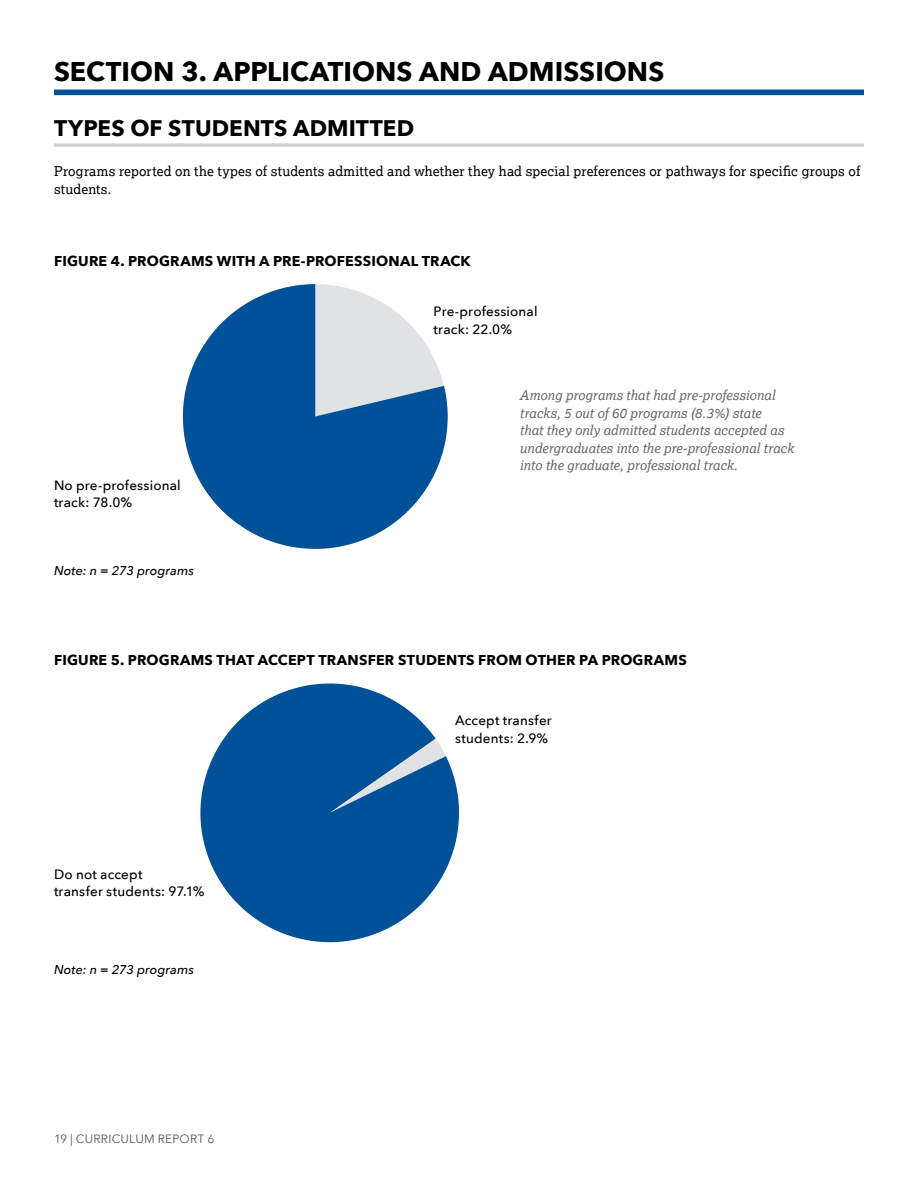
<style>
.page{position:relative;width:918px;height:1188px;background:#fff}
.page>*{position:absolute;margin:0;border:0;box-sizing:border-box;transform-origin:0 0}
.t1{font:700 27px "Avenir Next";color:#000}
.t2{font:700 22.5px "Avenir Next";letter-spacing:.005em;color:#000}
.t3{font:700 14.25px "Avenir Next";letter-spacing:.015em;color:#000}
.t4{font:italic 13.5px/17.4px "Lexia";letter-spacing:.005em;color:#61646a}
.t5{font:13.5px/17.4px "Lexia";letter-spacing:.01em;color:#000}
.t6{font:500 13.5px/17.4px "Avenir Next";letter-spacing:.015em;color:#000}
.t7{font:italic 500 12.75px "Avenir Next";letter-spacing:.005em;color:#000}
.t8{font:12px "Avenir Next";letter-spacing:.02em;color:#56565a}
</style>
<div class="page">
<div style="left:54px;top:90px;width:810px;height:5px;background:#015198"></div>
<svg style="left:54px;top:143px;width:810px;height:4px;background:#d6d7d5"></svg>
<svg style="left:183px;top:284px;width:265px;height:265px;fill:#015198"></svg>
<svg style="left:200px;top:684px;width:259px;height:258px;fill:#015198"></svg>
<h1 class="t1" style="left:54px;top:48px;width:612px">SECTION 3. APPLICATIONS AND ADMISSIONS</h1>
<h2 class="t2" style="left:54px;top:108px;width:362px">TYPES OF STUDENTS ADMITTED</h2>
<p class="t5" style="left:54px;top:162px;width:808px">Programs reported on the types of students admitted and whether they had special preferences or pathways for specific groups of students.</p>
<p class="t3" style="left:54px;top:249px;width:418px">FIGURE 4. PROGRAMS WITH A PRE-PROFESSIONAL TRACK</p>
<p class="t6" style="left:434px;top:303px;width:105px">Pre-professional track: 22.0%</p>
<p class="t6" style="left:54px;top:476px;width:128px">No pre-professional track: 78.0%</p>
<p class="t7" style="left:54px;top:560px;width:142px">Note: n = 273 programs</p>
<p class="t4" style="left:519px;top:386px;width:276px">Among programs that had pre-professional tracks, 5 out of 60 programs (8.3%) state<br>that they only admitted students accepted as undergraduates into the pre-professional track into the graduate, professional track.</p>
<p class="t3" style="left:54px;top:648px;width:634px">FIGURE 5. PROGRAMS THAT ACCEPT TRANSFER STUDENTS FROM OTHER PA PROGRAMS</p>
<p class="t6" style="left:54px;top:865px;width:152px">Do not accept<br>transfer students: 97.1%</p>
<p class="t7" style="left:54px;top:959px;width:142px">Note: n = 273 programs</p>
<p class="t8" style="left:54px;top:1128px;width:162px">19 | CURRICULUM REPORT 6</p>
<p class="t6" style="left:455px;top:712px;width:98px">Accept transfer students: 2.9%</p>
</div>
